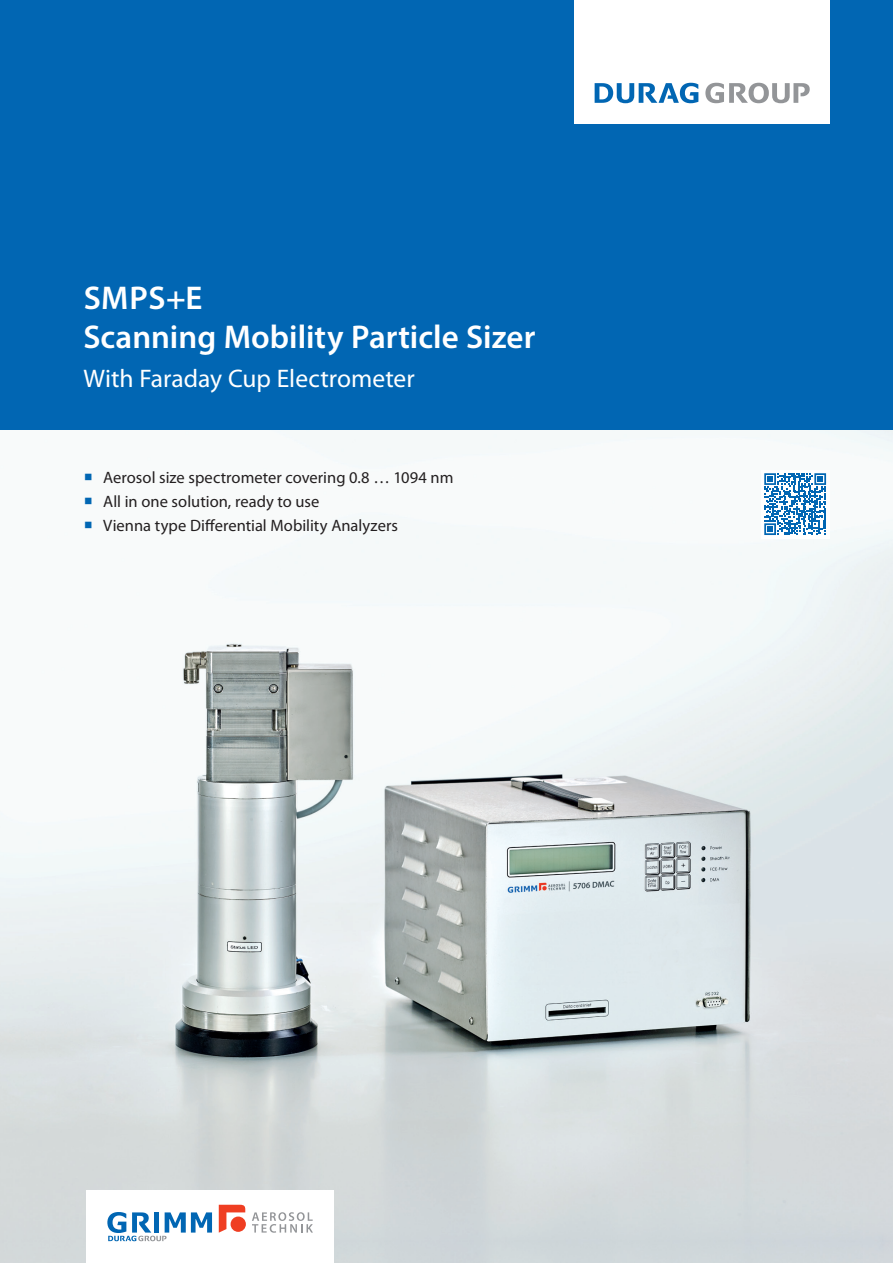
<style>
.page{position:relative;width:893px;height:1263px;background:#fff}
.page>*{position:absolute;margin:0;border:0;box-sizing:border-box;transform-origin:0 0}
.t1{font:600 33px/39.6px "Myriad Pro";color:#fff}
.t2{font:25.5px "Myriad Pro";color:#fff}
.t3{font:16.5px "Myriad Pro";color:#231f20}
.s1{color:#0166b3}
</style>
<div class="page">
<img style="left:0;top:429px;width:893px;height:834px">
<div style="left:0;top:0;width:893px;height:429px;background:#0166b3"></div>
<div style="left:86px;top:1191px;width:248px;height:72px;background:#fff"></div>
<div style="left:574px;top:0;width:255px;height:123px;background:#fff"></div>
<svg style="left:595px;top:83px;width:103px;height:20px"></svg>
<svg style="left:705px;top:83px;width:105px;height:20px"></svg>
<svg style="left:252px;top:1212px;width:61px;height:21px"></svg>
<svg style="left:219px;top:1205px;width:26px;height:27px"></svg>
<div style="left:231px;top:1216px;width:15px;height:16px;background:#ef3e22;border-radius:50%"></div>
<svg style="left:107px;top:1212px;width:105px;height:29px"></svg>
<div style="left:761px;top:470px;width:68px;height:68px;background:#fff"></div>
<svg style="left:764px;top:473px;width:62px;height:62px"></svg>
<svg style="left:93px;top:507px;width:16px;height:1px"></svg>
<svg style="left:93px;top:531px;width:16px;height:1px"></svg>
<h1 class="t1" style="left:83px;top:277px;width:454px">SMPS+E<br>Scanning Mobility Particle Sizer</h1>
<h2 class="t2" style="left:83px;top:363px;width:333px">With Faraday Cup Electrometer</h2>
<p class="t3" style="left:84px;top:467px;width:371px"><span class="s1">○</span> Aerosol size spectrometer covering 0.8 … 1094 nm</p>
<p class="t3" style="left:84px;top:491px;width:237px"><span class="s1">○</span> All in one solution, ready to use</p>
<p class="t3" style="left:84px;top:515px;width:316px"><span class="s1">○</span> Vienna type Differential Mobility Analyzers</p>
</div>
